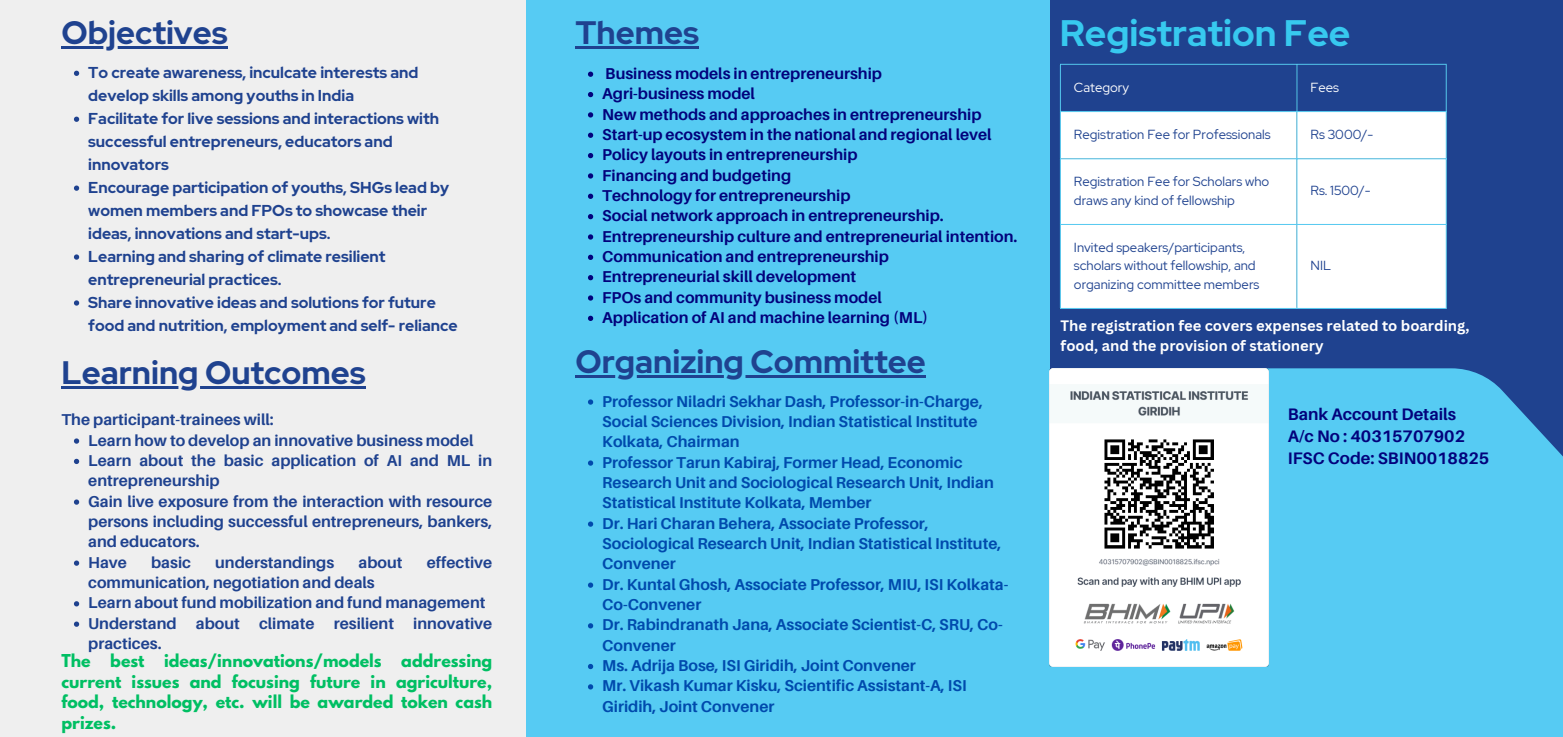
<style>
.page{position:relative;width:1563px;height:737px;background:#efefef}
.page>*{position:absolute;margin:0;border:0;box-sizing:border-box;transform-origin:0 0}
.t1{font:700 36.75px "Red Hat Display";color:#37c9ef}
.t2{font:700 32.38px "Red Hat Display";color:#1f428f}
.t3{font:700 16.71px/21.7px "Aileron";color:#02027c}
.t4{font:700 15.75px/20.3px "Aileron";color:#004aad}
.t5{font:700 15.75px "Aileron";color:#02027c}
.t6{font:700 15.75px/22.9px "Red Hat Display";color:#1f428f}
.t7{font:700 15.75px/20.4px "Aileron";color:#1f428f}
.t8{font:700 15.75px/20.3px "League Spartan";color:#00bf63;text-align:justify}
.t9{font:700 14.7px/20.2px "Canva Sans";color:#fff}
.t10{font:13.12px/18.4px "Red Hat Display";color:#1f428f}
.t11{font:13.12px "Red Hat Display";color:#fff}
</style>
<div class="page">
<div style="left:1049px;top:0;width:514px;height:737px;background:#1f428f"></div>
<div style="left:526px;top:0;width:523px;height:737px;background:#56cbf3"></div>
<div style="left:982px;top:481px;width:285px;height:256px;background:#56cbf3"></div>
<div style="left:1175px;top:368px;width:388px;height:369px;background:#56cbf3"></div>
<div style="left:1061px;top:112px;width:384px;height:196px;background:#fff"></div>
<hr style="left:1060px;top:65px;width:1px;height:243px;background:#56cbf3">
<hr style="left:1296px;top:65px;width:1px;height:243px;background:#56cbf3">
<hr style="left:1445px;top:65px;width:1px;height:243px;background:#56cbf3">
<hr style="left:1060px;top:64px;width:386px;height:1px;background:#56cbf3">
<hr style="left:1060px;top:111px;width:386px;height:1px;background:#56cbf3">
<hr style="left:1060px;top:158px;width:386px;height:1px;background:#56cbf3">
<hr style="left:1060px;top:224px;width:386px;height:1px;background:#56cbf3">
<hr style="left:1060px;top:308px;width:386px;height:1px;background:#56cbf3">
<img style="left:1049px;top:368px;width:219px;height:298px">
<hr style="left:61px;top:46px;width:167px;height:3px;background:#1f428f">
<svg style="left:74px;top:71px;width:5px;height:5px"></svg>
<svg style="left:74px;top:117px;width:5px;height:5px"></svg>
<svg style="left:74px;top:186px;width:5px;height:5px"></svg>
<svg style="left:74px;top:254px;width:5px;height:6px"></svg>
<svg style="left:74px;top:300px;width:5px;height:6px"></svg>
<svg style="left:588px;top:72px;width:5px;height:5px"></svg>
<svg style="left:588px;top:92px;width:5px;height:5px"></svg>
<svg style="left:588px;top:112px;width:5px;height:6px"></svg>
<svg style="left:588px;top:133px;width:5px;height:5px"></svg>
<svg style="left:588px;top:153px;width:5px;height:5px"></svg>
<svg style="left:588px;top:173px;width:5px;height:6px"></svg>
<svg style="left:588px;top:194px;width:5px;height:5px"></svg>
<svg style="left:588px;top:214px;width:5px;height:5px"></svg>
<svg style="left:588px;top:234px;width:5px;height:6px"></svg>
<svg style="left:588px;top:255px;width:5px;height:5px"></svg>
<svg style="left:588px;top:275px;width:5px;height:5px"></svg>
<svg style="left:588px;top:295px;width:5px;height:6px"></svg>
<svg style="left:588px;top:316px;width:5px;height:5px"></svg>
<hr style="left:575px;top:46px;width:124px;height:3px;background:#1f428f">
<svg style="left:74px;top:438px;width:5px;height:6px"></svg>
<svg style="left:74px;top:459px;width:5px;height:5px"></svg>
<svg style="left:74px;top:499px;width:5px;height:6px"></svg>
<svg style="left:74px;top:561px;width:5px;height:5px"></svg>
<svg style="left:74px;top:601px;width:5px;height:5px"></svg>
<svg style="left:74px;top:622px;width:5px;height:5px"></svg>
<hr style="left:61px;top:386px;width:305px;height:3px;background:#1f428f">
<hr style="left:575px;top:375px;width:350px;height:3px;background:#1f428f">
<svg style="left:588px;top:399px;width:5px;height:6px"></svg>
<svg style="left:588px;top:460px;width:5px;height:6px"></svg>
<svg style="left:588px;top:521px;width:5px;height:6px"></svg>
<svg style="left:588px;top:583px;width:5px;height:5px"></svg>
<svg style="left:588px;top:623px;width:5px;height:5px"></svg>
<svg style="left:588px;top:664px;width:5px;height:5px"></svg>
<svg style="left:588px;top:684px;width:5px;height:5px"></svg>
<p class="t2" style="left:61px;top:11px;width:168px">Objectives</p>
<p class="t1" style="left:1060px;top:8px;width:292px">Registration Fee</p>
<p class="t6" style="left:88px;top:61px;width:332px">To create awareness, inculcate interests and develop skills among youths in India</p>
<p class="t6" style="left:88px;top:107px;width:352px">Facilitate for live sessions and interactions with successful entrepreneurs, educators and innovators</p>
<p class="t6" style="left:88px;top:176px;width:362px">Encourage participation of youths, SHGs lead by women members and FPOs to showcase their ideas, innovations and start-ups.</p>
<h3 class="t6" style="left:88px;top:245px;width:299px">Learning and sharing of climate resilient entrepreneurial practices.</h3>
<h2 class="t6" style="left:88px;top:291px;width:371px">Share innovative ideas and solutions for future food and nutrition, employment and self- reliance</h2>
<p class="t2" style="left:575px;top:11px;width:125px">Themes</p>
<p class="t5" style="left:605px;top:64px;width:278px">Business models in entrepreneurship</p>
<p class="t5" style="left:602px;top:84px;width:154px">Agri-business model</p>
<p class="t5" style="left:602px;top:104px;width:381px">New methods and approaches in entrepreneurship</p>
<p class="t5" style="left:602px;top:125px;width:391px">Start-up ecosystem in the national and regional level</p>
<p class="t5" style="left:602px;top:145px;width:257px">Policy layouts in entrepreneurship</p>
<p class="t5" style="left:602px;top:165px;width:190px">Financing and budgeting</p>
<p class="t5" style="left:602px;top:186px;width:250px">Technology for entrepreneurship</p>
<p class="t5" style="left:602px;top:206px;width:343px">Social network approach in entrepreneurship.</p>
<p class="t5" style="left:602px;top:226px;width:416px">Entrepreneurship culture and entrepreneurial intention.</p>
<p class="t5" style="left:602px;top:247px;width:288px">Communication and entrepreneurship</p>
<p class="t5" style="left:602px;top:267px;width:255px">Entrepreneurial skill development</p>
<p class="t5" style="left:602px;top:287px;width:281px">FPOs and community business model</p>
<h2 class="t5" style="left:602px;top:308px;width:327px">Application of AI and machine learning (ML)</h2>
<h2 class="t11" style="left:1074px;top:78px;width:57px">Category</h2>
<p class="t11" style="left:1310px;top:78px;width:30px">Fees</p>
<p class="t10" style="left:1074px;top:125px;width:198px">Registration Fee for Professionals</p>
<p class="t10" style="left:1310px;top:125px;width:64px">Rs 3000/-</p>
<p class="t10" style="left:1074px;top:172px;width:197px">Registration Fee for Scholars who draws any kind of fellowship</p>
<p class="t10" style="left:1310px;top:182px;width:62px">Rs. 1500/-</p>
<h2 class="t10" style="left:1074px;top:238px;width:187px">Invited speakers/participants, scholars without fellowship, and organizing committee members</h2>
<h3 class="t10" style="left:1310px;top:256px;width:22px">NIL</h3>
<h3 class="t9" style="left:1060px;top:315px;width:410px">The registration fee covers expenses related to boarding, food, and the provision of stationery</h3>
<p class="t2" style="left:61px;top:351px;width:306px">Learning Outcomes</p>
<p class="t2" style="left:575px;top:340px;width:352px">Organizing Committee</p>
<p class="t4" style="left:602px;top:391px;width:382px">Professor Niladri Sekhar Dash, Professor-in-Charge,<br>Social Sciences Division, Indian Statistical Institute<br>Kolkata, Chairman</p>
<p class="t4" style="left:602px;top:452px;width:393px">Professor Tarun Kabiraj, Former Head, Economic<br>Research Unit and Sociological Research Unit, Indian<br>Statistical Institute Kolkata, Member</p>
<p class="t4" style="left:602px;top:513px;width:400px">Dr. Hari Charan Behera, Associate Professor,<br>Sociological Research Unit, Indian Statistical Institute,<br>Convener</p>
<p class="t4" style="left:602px;top:574px;width:408px">Dr. Kuntal Ghosh, Associate Professor, MIU, ISI Kolkata-<br>Co-Convener</p>
<p class="t4" style="left:602px;top:614px;width:402px">Dr. Rabindranath Jana, Associate Scientist-C, SRU, Co-<br>Convener</p>
<p class="t4" style="left:602px;top:655px;width:315px">Ms. Adrija Bose, ISI Giridih, Joint Convener</p>
<p class="t4" style="left:602px;top:675px;width:366px">Mr. Vikash Kumar Kisku, Scientific Assistant-A, ISI<br>Giridih, Joint Convener</p>
<p class="t3" style="left:1287px;top:403px;width:203px">Bank Account Details<br>A/c No : 40315707902<br>IFSC Code: SBIN0018825</p>
<p class="t7" style="left:61px;top:409px;width:214px">The participant-trainees will:</p>
<p class="t7" style="left:88px;top:430px;width:387px">Learn how to develop an innovative business model</p>
<p class="t7" style="left:88px;top:450px;width:405px">Learn about the basic application of AI and ML in entrepreneurship</p>
<p class="t7" style="left:88px;top:491px;width:405px;text-align:justify">Gain live exposure from the interaction with resource persons including successful entrepreneurs, bankers, and educators.</p>
<p class="t7" style="left:88px;top:552px;width:40px">Have</p>
<p class="t7" style="left:151px;top:552px;width:41px">basic</p>
<p class="t7" style="left:215px;top:552px;width:121px">understandings</p>
<p class="t7" style="left:358px;top:552px;width:45px">about</p>
<p class="t7" style="left:427px;top:552px;width:67px">effective</p>
<p class="t7" style="left:88px;top:572px;width:288px">communication, negotiation and deals</p>
<p class="t7" style="left:88px;top:592px;width:399px">Learn about fund mobilization and fund management</p>
<h1 class="t7" style="left:88px;top:613px;width:405px">Understand about climate resilient innovative practices.</h1>
<p class="t8" style="left:61px;top:653px;width:432px">The best ideas/innovations/models addressing current issues and focusing future in agriculture, food, technology, etc. will be awarded token cash prizes.</p>
</div>
